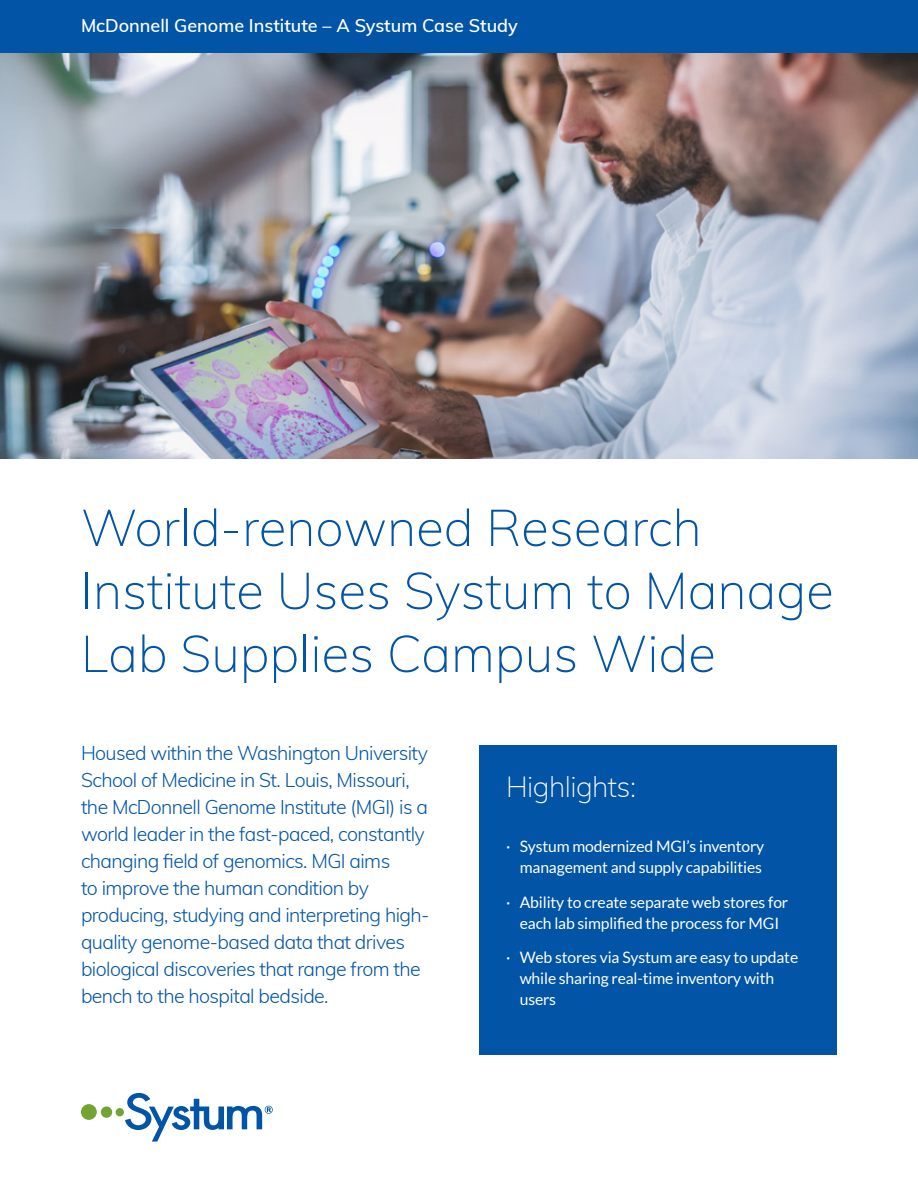
<style>
.page{position:relative;width:918px;height:1188px;background:#fff}
.page>*{position:absolute;margin:0;border:0;box-sizing:border-box;transform-origin:0 0}
.Hero_Text{font:200 51px/63px "Muli";color:#0154a6}
.Call-out_Heading{font:200 28.5px "Muli";letter-spacing:-.02em;color:#fff}
.Intro_Paragraph{font:300 19.5px/27px "Muli";letter-spacing:-.03em;color:#0154a6}
.Title_Page_Folio{font:600 18px "Muli";color:#fff}
.Call-Out_List{font:15.75px/21px "Lato";letter-spacing:-.01em;color:#fff;text-align:right}
</style>
<div class="page">
<img style="left:0;top:52px;width:918px;height:407px">
<div style="left:0;top:0;width:918px;height:52px;background:#0154a6"></div>
<div style="left:479px;top:746px;width:358px;height:309px;background:#0154a6"></div>
<div style="left:116px;top:1108px;width:8px;height:8px;background:#73a432;border-radius:50%"></div>
<div style="left:101px;top:1106px;width:11px;height:12px;background:#73a432;border-radius:50%"></div>
<div style="left:81px;top:1104px;width:16px;height:16px;background:#73a432;border-radius:50%"></div>
<svg style="left:125px;top:1093px;width:148px;height:49px"></svg>
<p class="Title_Page_Folio" style="left:81px;top:12px;width:438px">McDonnell Genome Institute – A Systum Case Study</p>
<p class="Hero_Text" style="left:81px;top:494px;width:754px">World-renowned Research<br>Institute Uses Systum to Manage<br>Lab Supplies Campus Wide</p>
<p class="Intro_Paragraph" style="left:81px;top:738px;width:350px">Housed within the Washington University School of Medicine in St. Louis, Missouri, the McDonnell Genome Institute (MGI) is a world leader in the fast-paced, constantly changing field of genomics. MGI aims<br>to improve the human condition by producing, studying and interpreting high&shy;quality genome-based data that drives biological discoveries that range from the bench to the hospital bedside.</p>
<p class="Call-out_Heading" style="left:506px;top:766px;width:131px">Highlights:</p>
<p class="Call-Out_List" style="left:506px;top:836px;width:260px">· Systum modernized MGI’s inventory management and supply capabilities</p>
<p class="Call-Out_List" style="left:506px;top:891px;width:284px;text-align:center">· Ability to create separate web stores for each lab simplified the process for MGI</p>
<p class="Call-Out_List" style="left:520px;top:947px;width:280px;text-align:left;text-indent:-14px">· Web stores via Systum are easy to update while sharing real-time inventory with users</p>
</div>
